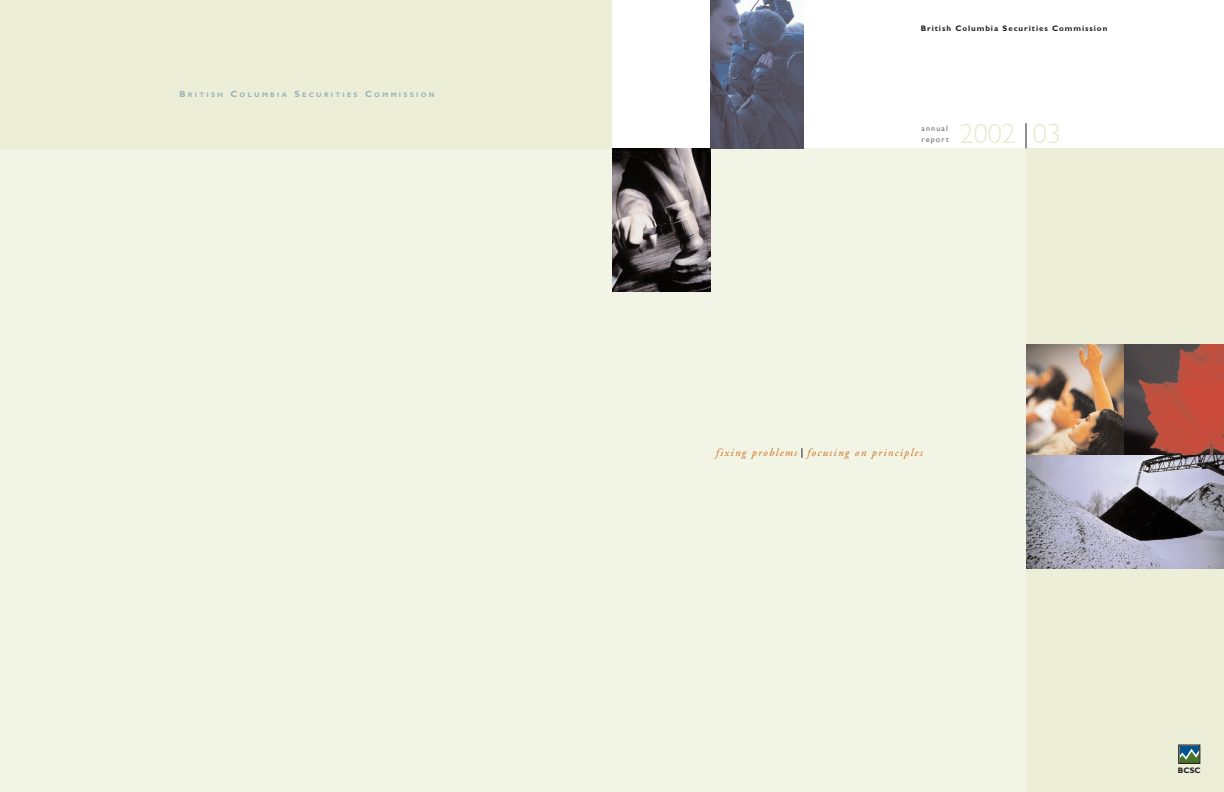
<style>
.page{position:relative;width:1224px;height:792px;background:#fff}
.page>*{position:absolute;margin:0;border:0;box-sizing:border-box;transform-origin:0 0}
.t1{font:300 28px "Gill Sans";color:#e8eacd}
.t2{font:italic 11px "Adobe Garamond";letter-spacing:.125em;color:#ce6e18}
.t3{font:700 8px "Gill Sans";letter-spacing:.115em;color:#231f20}
.t4{font:8px/11px "Gill Sans";letter-spacing:.15em;color:#6c6d70}
.t5{font:700 6.8px "Gill Sans";letter-spacing:.34em;color:#9bb4b4}
.s1{font-size:9px}
</style>
<div class="page">
<div style="left:0;top:148px;width:612px;height:644px;background:#f2f4e5"></div>
<div style="left:612px;top:148px;width:414px;height:644px;background:#f2f4e5"></div>
<div style="left:0;top:0;width:612px;height:148px;background:#eceed8"></div>
<div style="left:1026px;top:148px;width:198px;height:644px;background:#eceed8"></div>
<svg style="left:1180px;top:746px;width:18px;height:16px"></svg>
<div style="left:1178px;top:744px;width:22px;height:20px;border:1px solid #231f20"></div>
<img style="left:1026px;top:454px;width:198px;height:115px">
<img style="left:710px;top:0;width:94px;height:148px">
<img style="left:1026px;top:344px;width:98px;height:110px">
<svg style="left:1124px;top:344px;width:100px;height:110px;background:#90473e"></svg>
<img style="left:612px;top:148px;width:98px;height:144px">
<svg style="left:1026px;top:123px;width:1px;height:25px"></svg>
<p class="t5" style="left:179px;top:92px;width:257px"><span class="s1">B</span>RITISH <span class="s1">C</span>OLUMBIA <span class="s1">S</span>ECURITIES <span class="s1">C</span>OMMISSION</p>
<p class="t3" style="left:921px;top:25px;width:188px">British Columbia Securities Commission</p>
<p class="t4" style="left:922px;top:123px;width:29px">annual report</p>
<h1 class="t1" style="left:960px;top:124px;width:103px">2002 03</h1>
<h2 class="t2" style="left:716px;top:448px;width:208px">fixing problems focusing on principles</h2>
<p class="t3" style="left:1178px;top:767px;width:24px">BCSC</p>
</div>
